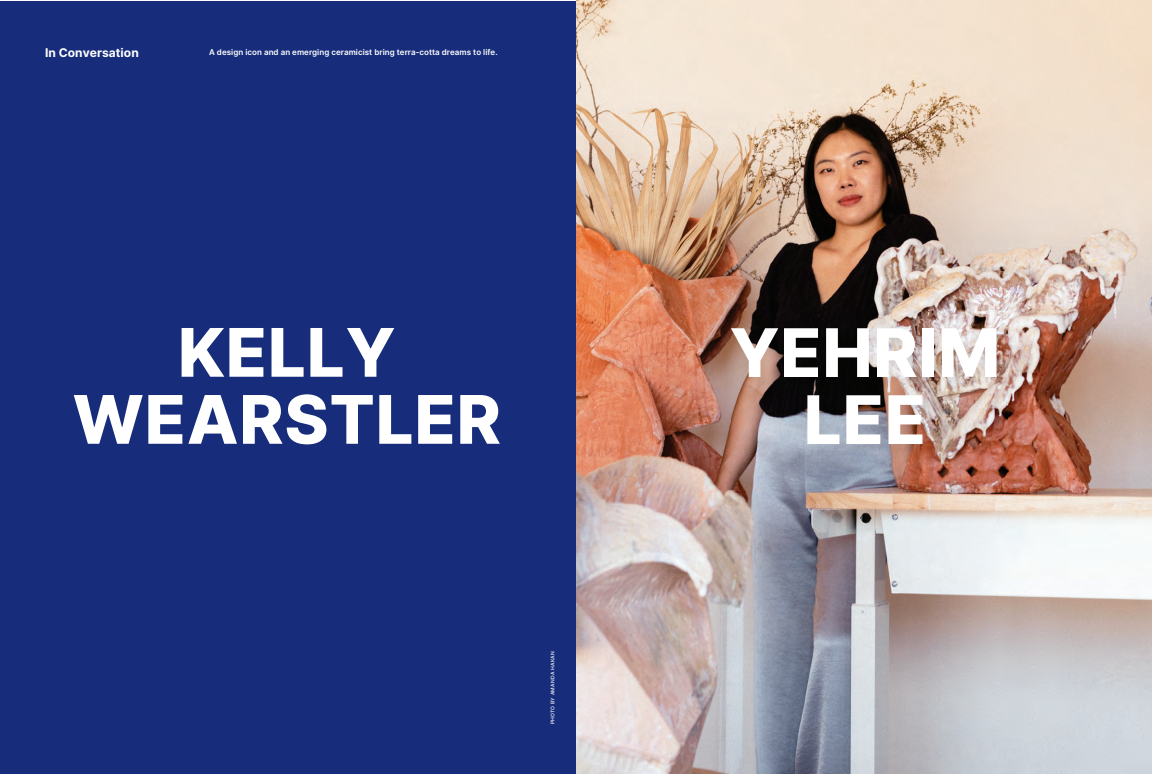
<style>
.page{position:relative;width:1152px;height:774px;background:#fff}
.page>*{position:absolute;margin:0;border:0;box-sizing:border-box;transform-origin:0 0}
.t1{font:800 67px/67px "Inter";letter-spacing:.01em;color:#fff;text-align:center}
.t2{font:700 12px "Inter";letter-spacing:.005em;color:#fff}
.t3{font:600 8px "Inter";letter-spacing:.005em;color:#fff}
.t4{font:500 5px "Inter";letter-spacing:.05em;color:#fff}
</style>
<div class="page">
<div style="left:0;top:1px;width:576px;height:773px;background:#172d7b"></div>
<img style="left:576px;top:0;width:576px;height:774px">
<img style="left:731px;top:328px;width:276px;height:127px">
<h2 class="t2" style="left:45px;top:43px;width:95px">In Conversation</h2>
<p class="t3" style="left:209px;top:46px;width:290px">A design icon and an emerging ceramicist bring terra-cotta dreams to life.</p>
<h1 class="t1" style="left:73px;top:317px;width:430px">KELLY<br>WEARSTLER</h1>
<h1 class="t1" style="left:730px;top:317px;width:272px">YEHRIM<br>LEE</h1>
<p class="t4" style="left:549px;top:724px;width:75px;rotate:-90deg">PHOTO BY AMANDA HAKAN</p>
</div>
